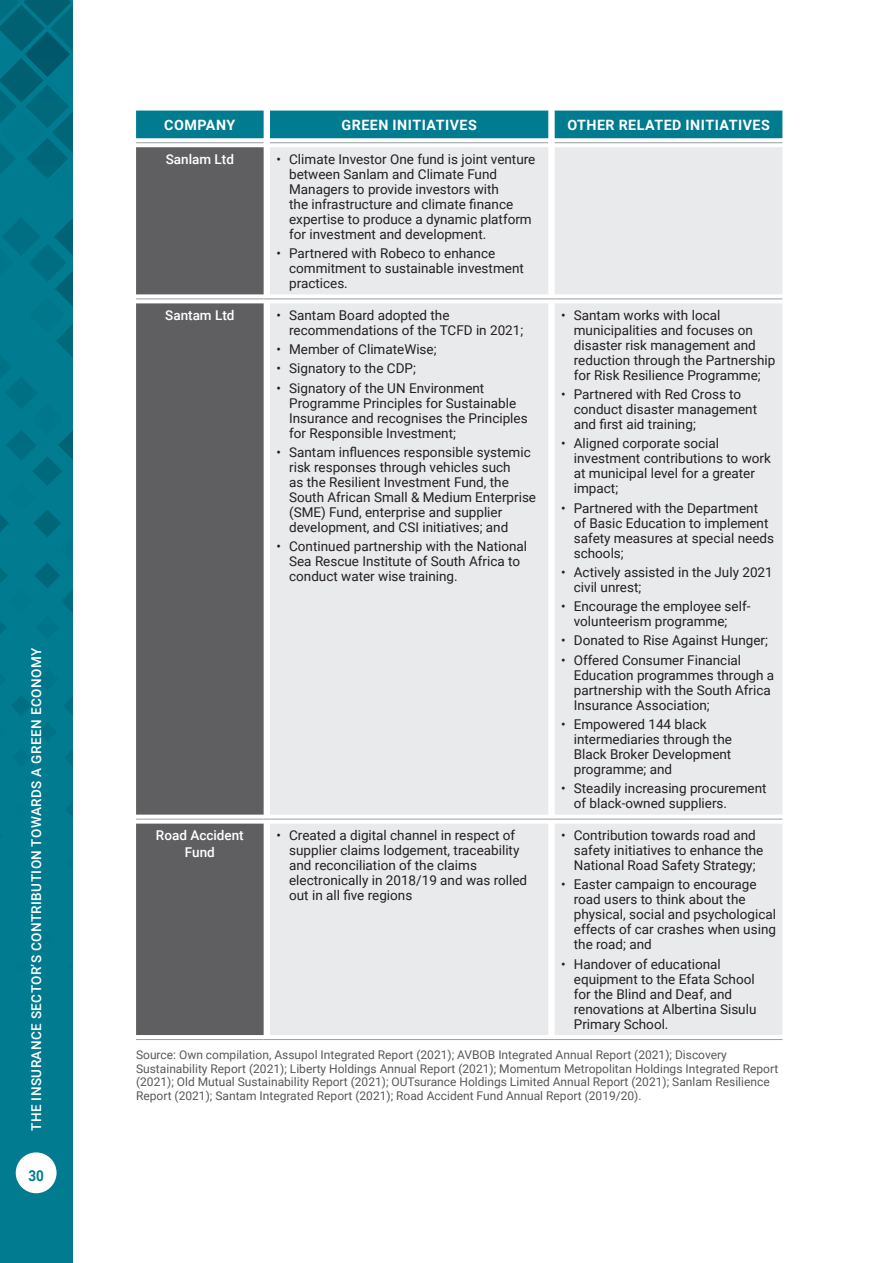
<style>
.page{position:relative;width:893px;height:1263px;background:#fff}
.page>*{position:absolute;margin:0;border:0;box-sizing:border-box;transform-origin:0 0}
.t1{font:700 15px "Roboto";color:#007b90;scale:.9 1}
.t2{font:700 14.25px "Roboto";letter-spacing:.035em;color:#fff}
.t3{font:13.5px/15px "Roboto";color:#231f20}
.t4{font:500 13.5px "Roboto";letter-spacing:.035em;color:#fff}
.t5{font:500 13.5px/16.5px "Roboto";color:#fff;text-align:center}
.t6{font:12px/13.5px "Roboto";color:#57585a}
</style>
<div class="page">
<div style="left:0;top:0;width:72px;height:1263px;background:#007b90"></div>
<svg style="left:66px;top:804px;width:6px;height:12px"></svg>
<svg style="left:65px;top:751px;width:7px;height:14px"></svg>
<svg style="left:0;top:0;width:72px;height:715px"></svg>
<div style="left:16px;top:1152px;width:41px;height:41px;background:#fff;border-radius:50%"></div>
<div style="left:136px;top:111px;width:646px;height:27px;background:#007b90"></div>
<div style="left:136px;top:147px;width:128px;height:888px;background:#5f5f62"></div>
<div style="left:270px;top:147px;width:512px;height:888px;background:#e9eaeb"></div>
<hr style="left:136px;top:142px;width:128px;height:1px;background:#9b9da0">
<hr style="left:270px;top:142px;width:278px;height:1px;background:#9b9da0">
<hr style="left:555px;top:142px;width:227px;height:1px;background:#9b9da0">
<hr style="left:136px;top:819px;width:128px;height:1px;background:#9b9da0">
<hr style="left:270px;top:819px;width:278px;height:1px;background:#9b9da0">
<hr style="left:555px;top:819px;width:227px;height:1px;background:#9b9da0">
<hr style="left:136px;top:1039px;width:128px;height:1px;background:#9b9da0">
<hr style="left:270px;top:1039px;width:278px;height:1px;background:#9b9da0">
<hr style="left:555px;top:1039px;width:227px;height:1px;background:#9b9da0">
<hr style="left:136px;top:298px;width:128px;height:1px;background:#9b9da0">
<hr style="left:270px;top:298px;width:278px;height:1px;background:#9b9da0">
<hr style="left:555px;top:298px;width:227px;height:1px;background:#9b9da0">
<p class="t4" style="left:27px;top:1131px;width:484px;rotate:-90deg">THE INSURANCE SECTOR’S CONTRIBUTION TOWARDS A GREEN ECONOMY</p>
<p class="t1" style="left:28px;top:1165px;width:19px">30</p>
<p class="t2" style="left:164px;top:115px;width:73px">COMPANY</p>
<p class="t2" style="left:342px;top:115px;width:137px">GREEN INITIATIVES</p>
<p class="t2" style="left:567px;top:115px;width:204px">OTHER RELATED INITIATIVES</p>
<p class="t5" style="left:166px;top:150px;width:70px">Sanlam Ltd</p>
<p class="t3" style="left:289px;top:151px;width:248px;text-indent:-13px">• Climate Investor One fund is joint venture between Sanlam and Climate Fund Managers to provide investors with<br>the infrastructure and climate finance expertise to produce a dynamic platform for investment and development.</p>
<p class="t3" style="left:289px;top:245px;width:236px;text-indent:-13px">• Partnered with Robeco to enhance commitment to sustainable investment practices.</p>
<p class="t5" style="left:165px;top:306px;width:71px">Santam Ltd</p>
<p class="t3" style="left:289px;top:307px;width:236px;text-indent:-13px">• Santam Board adopted the recommendations of the TCFD in 2021;</p>
<p class="t3" style="left:276px;top:341px;width:162px">• Member of ClimateWise;</p>
<p class="t3" style="left:276px;top:361px;width:141px">• Signatory to the CDP;</p>
<p class="t3" style="left:289px;top:380px;width:240px;text-indent:-13px">• Signatory of the UN Environment Programme Principles for Sustainable Insurance and recognises the Principles for Responsible Investment;</p>
<p class="t3" style="left:289px;top:444px;width:248px;text-indent:-13px">• Santam influences responsible systemic risk responses through vehicles such<br>as the Resilient Investment Fund, the South African Small &amp; Medium Enterprise (SME) Fund, enterprise and supplier development, and CSI initiatives; and</p>
<p class="t3" style="left:289px;top:538px;width:240px;text-indent:-13px">• Continued partnership with the National<br>Sea Rescue Institute of South Africa to conduct water wise training.</p>
<p class="t3" style="left:574px;top:307px;width:203px;text-indent:-13px">• Santam works with local municipalities and focuses on disaster risk management and reduction through the Partnership for Risk Resilience Programme;</p>
<p class="t3" style="left:574px;top:386px;width:185px;text-indent:-13px">• Partnered with Red Cross to conduct disaster management and first aid training;</p>
<p class="t3" style="left:574px;top:436px;width:199px;text-indent:-13px">• Aligned corporate social investment contributions to work at municipal level for a greater impact;</p>
<p class="t3" style="left:574px;top:500px;width:202px;text-indent:-13px">• Partnered with the Department<br>of Basic Education to implement safety measures at special needs schools;</p>
<p class="t3" style="left:574px;top:564px;width:200px;text-indent:-13px">• Actively assisted in the July 2021 civil unrest;</p>
<p class="t3" style="left:574px;top:598px;width:178px;text-indent:-13px">• Encourage the employee self&shy;volunteerism programme;</p>
<p class="t3" style="left:561px;top:633px;width:208px">• Donated to Rise Against Hunger;</p>
<p class="t3" style="left:574px;top:652px;width:202px;text-indent:-13px">• Offered Consumer Financial<br>Education programmes through a partnership with the South Africa<br>Insurance Association;</p>
<p class="t3" style="left:574px;top:716px;width:160px;text-indent:-13px">• Empowered 144 black intermediaries through the<br>Black Broker Development programme; and</p>
<p class="t3" style="left:574px;top:780px;width:194px;text-indent:-13px">• Steadily increasing procurement of black-owned suppliers.</p>
<p class="t5" style="left:156px;top:826px;width:89px">Road Accident<br>Fund</p>
<p class="t3" style="left:289px;top:827px;width:240px;text-indent:-13px">• Created a digital channel in respect of supplier claims lodgement, traceability and reconciliation of the claims electronically in 2018/19 and was rolled out in all five regions</p>
<p class="t3" style="left:574px;top:827px;width:191px;text-indent:-13px">• Contribution towards road and safety initiatives to enhance the<br>National Road Safety Strategy;</p>
<p class="t3" style="left:574px;top:876px;width:204px;text-indent:-13px">• Easter campaign to encourage road users to think about the physical, social and psychological effects of car crashes when using the road; and</p>
<p class="t3" style="left:574px;top:956px;width:184px;text-indent:-13px">• Handover of educational equipment to the Efata School for the Blind and Deaf, and renovations at Albertina Sisulu<br>Primary School.</p>
<p class="t6" style="left:136px;top:1048px;width:644px">Source: Own compilation, Assupol Integrated Report (2021); AVBOB Integrated Annual Report (2021); Discovery Sustainability Report (2021); Liberty Holdings Annual Report (2021); Momentum Metropolitan Holdings Integrated Report (2021); Old Mutual Sustainability Report (2021); OUTsurance Holdings Limited Annual Report (2021); Sanlam Resilience Report (2021); Santam Integrated Report (2021); Road Accident Fund Annual Report (2019/20).</p>
</div>
